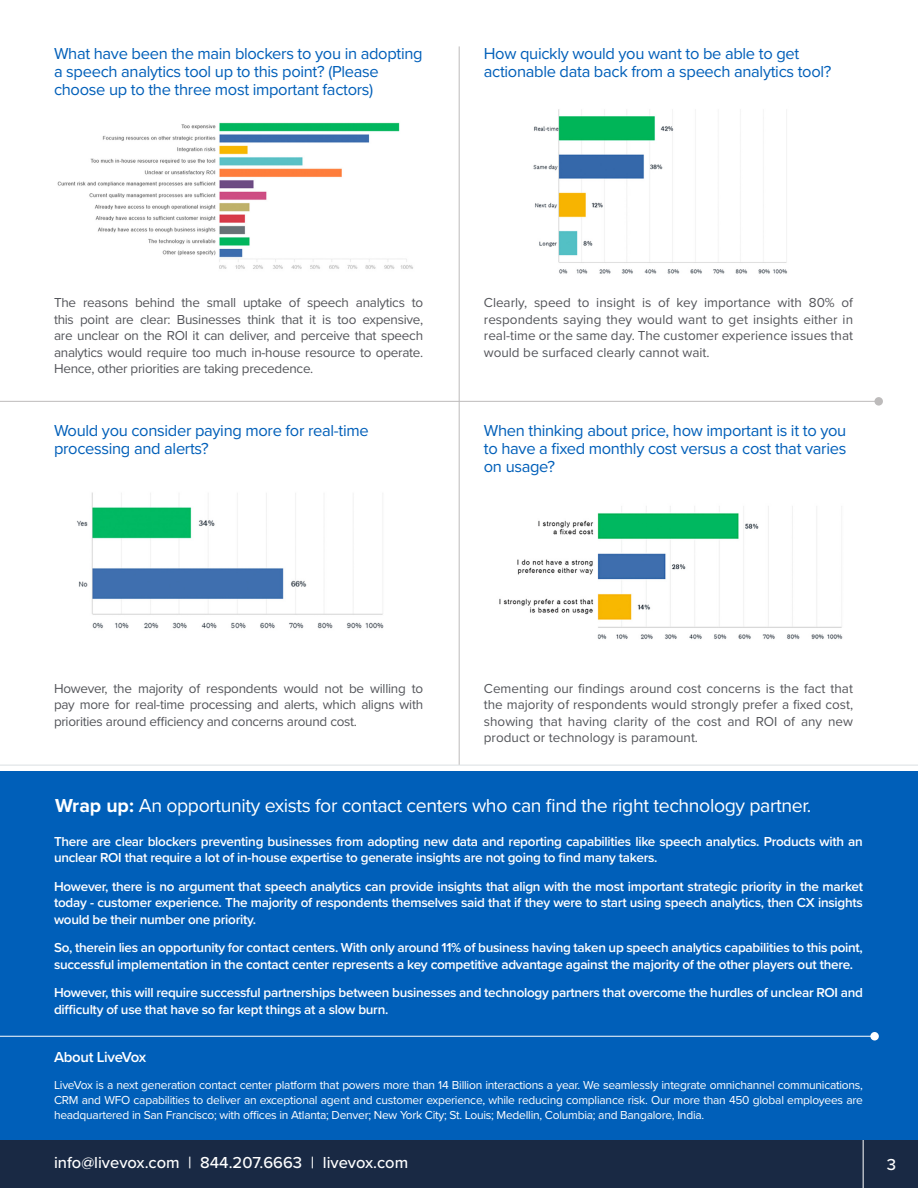
<style>
.page{position:relative;width:918px;height:1188px;background:#fff}
.page>*{position:absolute;margin:0;border:0;box-sizing:border-box;transform-origin:0 0}
.t1{font:19.5px "Proxima Nova";letter-spacing:-.02em;color:#fff}
.t2{font:16.5px/18px "Proxima Nova";letter-spacing:-.02em;color:#005fb9}
.t3{font:500 16.5px "Proxima Nova";color:#fff}
.Body_Text{font:600 15px "Proxima Nova";letter-spacing:-.02em;color:#fff}
.Body_Text-2{font:600 13.5px/16.5px "Proxima Nova";letter-spacing:-.02em;color:#fff}
.bullet_text{font:13.5px/16.5px "Proxima Nova";letter-spacing:-.01em;color:#54555a;text-align:justify}
.Body_Text-3{font:12px/15px "Proxima Nova";letter-spacing:-.02em;color:#fff;text-align:justify}
.s1{font-weight:700}
</style>
<div class="page">
<div style="left:0;top:1140px;width:918px;height:48px;background:#192944"></div>
<hr style="left:863px;top:1140px;width:1px;height:48px;background:#fff">
<hr style="left:0;top:401px;width:878px;height:1px;background:#bdbbbb">
<div style="left:874px;top:397px;width:9px;height:9px;background:#bdbbbb;border-radius:50%"></div>
<div style="left:0;top:771px;width:918px;height:368px;background:#005fb9"></div>
<hr style="left:0;top:765px;width:918px;height:1px;background:#dbdfe2">
<hr style="left:0;top:1036px;width:874px;height:1px;background:#fff">
<div style="left:870px;top:1032px;width:9px;height:9px;background:#fff;border-radius:50%"></div>
<hr style="left:459px;top:46px;width:1px;height:719px;background:#bdbbbb">
<img style="left:57px;top:122px;width:356px;height:147px">
<img style="left:76px;top:492px;width:308px;height:137px">
<img style="left:533px;top:109px;width:255px;height:165px">
<img style="left:499px;top:506px;width:344px;height:134px">
<p class="t2" style="left:54px;top:44px;width:370px">What have been the main blockers to you in adopting a speech analytics tool up to this point? (Please choose up to the three most important factors)</p>
<p class="t2" style="left:484px;top:44px;width:349px">How quickly would you want to be able to get actionable data back from a speech analytics tool?</p>
<p class="bullet_text" style="left:54px;top:294px;width:371px">The reasons behind the small uptake of speech analytics to this point are clear: Businesses think that it is too expensive, are unclear on the ROI it can deliver, and perceive that speech analytics would require too much in-house resource to operate.<br>Hence, other priorities are taking precedence.</p>
<p class="t2" style="left:54px;top:421px;width:316px">Would you consider paying more for real-time processing and alerts?</p>
<p class="bullet_text" style="left:484px;top:294px;width:371px">Clearly, speed to insight is of key importance with 80% of respondents saying they would want to get insights either in real-time or the same day. The customer experience issues that would be surfaced clearly cannot wait.</p>
<p class="t2" style="left:484px;top:421px;width:364px;text-align:justify">When thinking about price, how important is it to you to have a fixed monthly cost versus a cost that varies on usage?</p>
<p class="bullet_text" style="left:54px;top:680px;width:371px">However, the majority of respondents would not be willing to pay more for real-time processing and alerts, which aligns with priorities around efficiency and concerns around cost.</p>
<p class="bullet_text" style="left:484px;top:680px;width:371px">Cementing our findings around cost concerns is the fact that the majority of respondents would strongly prefer a fixed cost, showing that having clarity of the cost and ROI of any new product or technology is paramount.</p>
<p class="t1" style="left:55px;top:791px;width:758px"><span class="s1">Wrap up:</span> An opportunity exists for contact centers who can find the right technology partner.</p>
<p class="Body_Text-2" style="left:54px;top:833px;width:810px">There are clear blockers preventing businesses from adopting new data and reporting capabilities like speech analytics. Products with an unclear ROI that require a lot of in-house expertise to generate insights are not going to find many takers.</p>
<p class="Body_Text-2" style="left:54px;top:878px;width:811px;text-align:justify">However, there is no argument that speech analytics can provide insights that align with the most important strategic priority in the market today - customer experience. The majority of respondents themselves said that if they were to start using speech analytics, then CX insights would be their number one priority.</p>
<p class="Body_Text-2" style="left:54px;top:939px;width:810px">So, therein lies an opportunity for contact centers. With only around 11% of business having taken up speech analytics capabilities to this point, successful implementation in the contact center represents a key competitive advantage against the majority of the other players out there.</p>
<p class="Body_Text-2" style="left:54px;top:984px;width:810px">However, this will require successful partnerships between businesses and technology partners that overcome the hurdles of unclear ROI and difficulty of use that have so far kept things at a slow burn.</p>
<p class="Body_Text" style="left:54px;top:1046px;width:94px">About LiveVox</p>
<p class="Body_Text-3" style="left:54px;top:1077px;width:811px">LiveVox is a next generation contact center platform that powers more than 14 Billion interactions a year. We seamlessly integrate omnichannel communications, CRM and WFO capabilities to deliver an exceptional agent and customer experience, while reducing compliance risk. Our more than 450 global employees are headquartered in San Francisco; with offices in Atlanta; Denver; New York City; St. Louis; Medellin, Columbia; and Bangalore, India.</p>
<p class="t3" style="left:54px;top:1150px;width:356px">info@livevox.com | 844.207.6663 | livevox.com</p>
<p class="t3" style="left:887px;top:1152px;width:11px">3</p>
</div>
